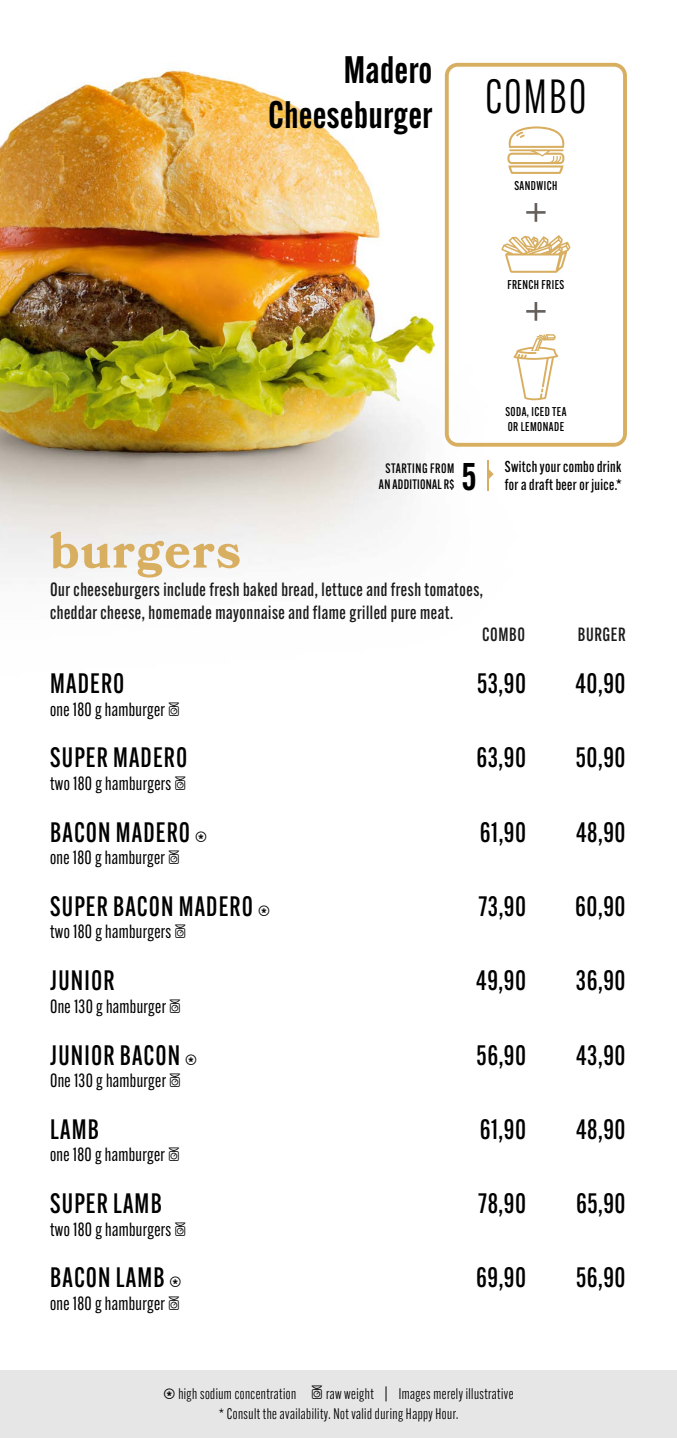
<style>
.page{position:relative;width:677px;height:1438px;background:#fff}
.page>*{position:absolute;margin:0;border:0;box-sizing:border-box;transform-origin:0 0}
.t1{font:700 50px "Bookmania";letter-spacing:.03em;color:#d8ae61}
.t2{font:46.88px "Alternate Gothic Cond ATF";letter-spacing:.04em;color:#000}
.t3{font:600 37.75px "Alternate Gothic Cond ATF";color:#000}
.t4{font:600 37.5px/45px "Alternate Gothic Cond ATF";letter-spacing:.02em;color:#000;text-align:right}
.t5{font:500 27.5px "Alternate Gothic Cond ATF";letter-spacing:.04em;color:#000}
.t6{font:18.75px "Alternate Gothic Cond ATF";letter-spacing:.02em;color:#000}
.t7{font:500 18.75px "Alternate Gothic Cond ATF";letter-spacing:.03em;color:#1a1a1a}
.t8{font:500 15.5px/18.6px "Alternate Gothic Cond ATF";letter-spacing:.025em;color:#000}
.t9{font:15px/20.5px "Alternate Gothic Cond ATF";letter-spacing:.03em;color:#000;text-align:center}
.t10{font:500 13.38px/16.1px "Alternate Gothic Cond ATF";letter-spacing:.02em;color:#000;text-align:center}
.t11{font:500 12.5px/15px "Alternate Gothic Cond ATF";letter-spacing:.035em;color:#000}
.s1{font-family:"Icon Cardapio"}
.s2{font-family:"Icon Cardapio";font-weight:400;font-size:18.75px}
.s3{font-family:"Icon Cardapio";font-size:18.75px}
</style>
<div class="page">
<img style="left:0;top:62px;width:627px;height:512px">
<div style="left:444px;top:63px;width:182px;height:384px;border:4px solid #d8ae61;border-radius:11px"></div>
<svg style="left:526px;top:203px;width:19px;height:19px"></svg>
<svg style="left:526px;top:302px;width:19px;height:19px"></svg>
<svg style="left:502px;top:126px;width:68px;height:48px"></svg>
<svg style="left:501px;top:235px;width:69px;height:38px"></svg>
<svg style="left:513px;top:334px;width:45px;height:66px"></svg>
<hr style="left:487px;top:459px;width:1px;height:31px;background:#d8ae61">
<svg style="left:488px;top:468px;width:5px;height:11px"></svg>
<div style="left:0;top:1370px;width:676px;height:68px;background:#e6e6e6"></div>
<h3 class="t4" style="left:268px;top:47px;width:166px">Madero<br>Cheeseburger</h3>
<h2 class="t2" style="left:485px;top:68px;width:103px">COMBO</h2>
<p class="t11" style="left:514px;top:178px;width:44px">SANDWICH</p>
<p class="t11" style="left:507px;top:276px;width:58px">FRENCH FRIES</p>
<p class="t10" style="left:379px;top:460px;width:77px">STARTING FROM<br>AN ADDITIONAL R$</p>
<h3 class="t3" style="left:461px;top:452px;width:16px">5</h3>
<p class="t11" style="left:505px;top:404px;width:63px">SODA, ICED TEA<br>OR LEMONADE</p>
<p class="t8" style="left:504px;top:457px;width:118px">Switch your combo drink for a draft beer or juice.*</p>
<h1 class="t1" style="left:50px;top:521px;width:192px">burgers</h1>
<p class="t7" style="left:50px;top:578px;width:434px">Our cheeseburgers include fresh baked bread, lettuce and fresh tomatoes,</p>
<p class="t7" style="left:50px;top:600px;width:404px">cheddar cheese, homemade mayonnaise and flame grilled pure meat.</p>
<p class="t7" style="left:482px;top:623px;width:44px">COMBO</p>
<p class="t7" style="left:577px;top:623px;width:49px">BURGER</p>
<p class="t5" style="left:50px;top:666px;width:76px">MADERO</p>
<p class="t5" style="left:477px;top:666px;width:51px">53,90</p>
<p class="t5" style="left:575px;top:666px;width:52px">40,90</p>
<p class="t6" style="left:50px;top:697px;width:131px">one 180 g hamburger <span class="s1">p</span></p>
<p class="t5" style="left:50px;top:740px;width:138px">SUPER MADERO</p>
<p class="t5" style="left:476px;top:740px;width:51px">63,90</p>
<p class="t5" style="left:575px;top:740px;width:51px">50,90</p>
<p class="t6" style="left:50px;top:772px;width:138px">two 180 g hamburgers <span class="s1">p</span></p>
<p class="t5" style="left:50px;top:815px;width:158px">BACON MADERO <span class="s2">S</span></p>
<p class="t5" style="left:479px;top:815px;width:48px">61,90</p>
<p class="t5" style="left:575px;top:815px;width:51px">48,90</p>
<p class="t6" style="left:50px;top:846px;width:131px">one 180 g hamburger <span class="s1">p</span></p>
<p class="t5" style="left:50px;top:889px;width:221px">SUPER BACON MADERO <span class="s2">S</span></p>
<p class="t5" style="left:478px;top:889px;width:49px">73,90</p>
<p class="t5" style="left:575px;top:889px;width:52px">60,90</p>
<p class="t6" style="left:50px;top:920px;width:138px">two 180 g hamburgers <span class="s1">p</span></p>
<p class="t5" style="left:50px;top:963px;width:66px">JUNIOR</p>
<p class="t5" style="left:476px;top:963px;width:51px">49,90</p>
<p class="t5" style="left:575px;top:963px;width:51px">36,90</p>
<p class="t6" style="left:50px;top:994px;width:132px">One 130 g hamburger <span class="s1">p</span></p>
<p class="t5" style="left:50px;top:1037px;width:148px">JUNIOR BACON <span class="s2">S</span></p>
<p class="t5" style="left:476px;top:1037px;width:51px">56,90</p>
<p class="t5" style="left:576px;top:1037px;width:51px">43,90</p>
<p class="t6" style="left:50px;top:1069px;width:132px">One 130 g hamburger <span class="s1">p</span></p>
<p class="t5" style="left:50px;top:1112px;width:50px">LAMB</p>
<p class="t5" style="left:479px;top:1112px;width:48px">61,90</p>
<p class="t5" style="left:575px;top:1112px;width:51px">48,90</p>
<p class="t6" style="left:50px;top:1143px;width:131px">one 180 g hamburger <span class="s1">p</span></p>
<p class="t5" style="left:50px;top:1186px;width:113px">SUPER LAMB</p>
<p class="t5" style="left:478px;top:1186px;width:49px">78,90</p>
<p class="t5" style="left:575px;top:1186px;width:51px">65,90</p>
<p class="t6" style="left:50px;top:1217px;width:138px">two 180 g hamburgers <span class="s1">p</span></p>
<p class="t5" style="left:50px;top:1260px;width:132px">BACON LAMB <span class="s2">S</span></p>
<p class="t5" style="left:476px;top:1260px;width:52px">69,90</p>
<p class="t5" style="left:575px;top:1260px;width:51px">56,90</p>
<p class="t6" style="left:50px;top:1291px;width:131px">one 180 g hamburger <span class="s1">p</span></p>
<p class="t9" style="left:163px;top:1383px;width:351px"><span class="s3">S</span> high sodium concentration <span class="s3">P</span> raw weight | Images merely illustrative * Consult the availability. Not valid during Happy Hour.</p>
</div>
